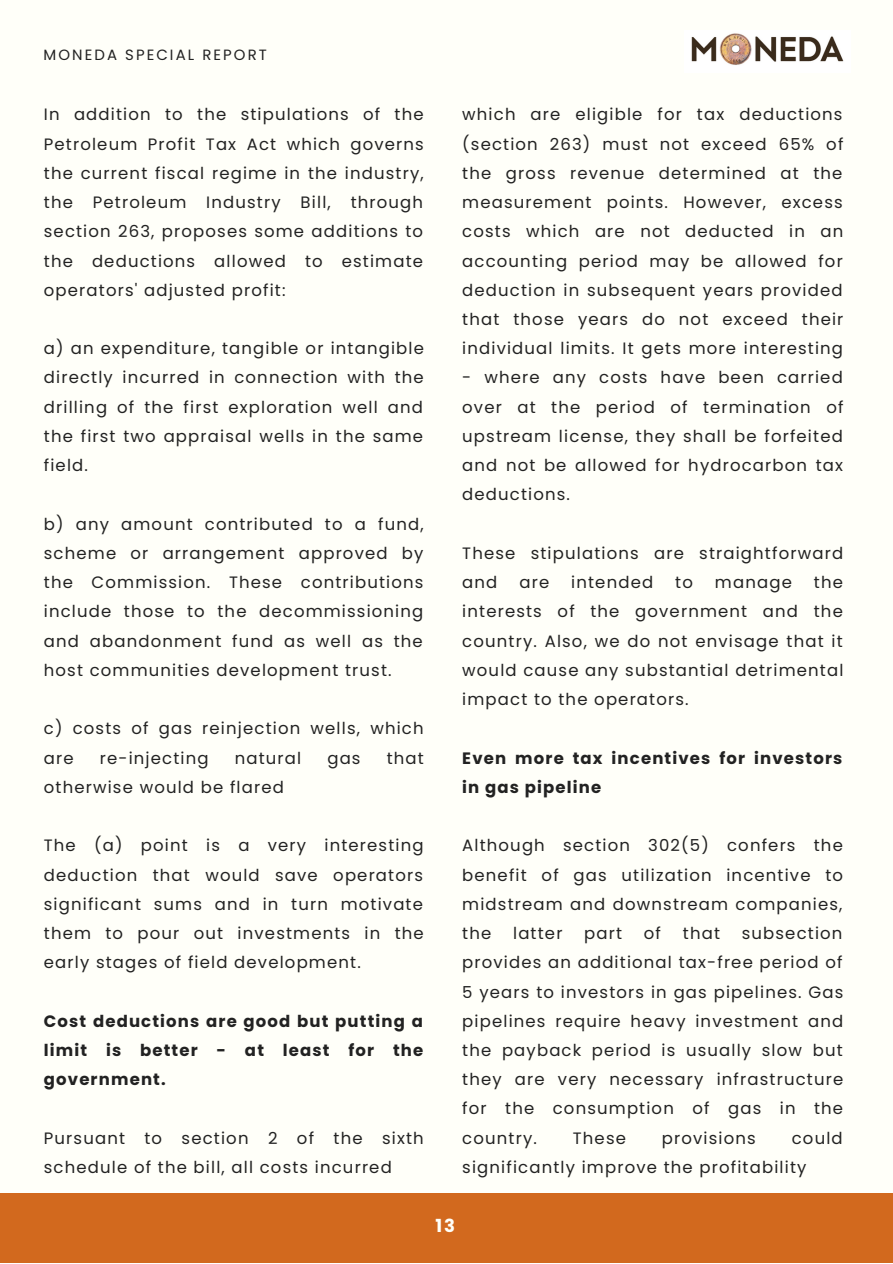
<style>
.page{position:relative;width:893px;height:1264px;background:#fff}
.page>*{position:absolute;margin:0;border:0;box-sizing:border-box;transform-origin:0 0}
.t1{font:700 18px "Poppins";color:#fffff9}
.t2{font:16.5px/29.2px "Poppins";letter-spacing:.07em;color:#222;text-align:justify}
.t3{font:700 16.5px/29.2px "Poppins";letter-spacing:.07em;color:#222;text-align:justify}
.t4{font:14.85px "Poppins";letter-spacing:.14em;color:#222}
</style>
<div class="page">
<div style="left:0;top:0;width:892px;height:1262px;background:#fffff9"></div>
<img style="left:691px;top:33px;width:153px;height:32px">
<div style="left:0;top:1193px;width:892px;height:69px;background:#d2691e"></div>
<p class="t4" style="left:44px;top:45px;width:225px">MONEDA SPECIAL REPORT</p>
<p class="t2" style="left:44px;top:100px;width:381px">In addition to the stipulations of the Petroleum Profit Tax Act which governs the current fiscal regime in the industry, the Petroleum Industry Bill, through section 263, proposes some additions to the deductions allowed to estimate operators' adjusted profit:</p>
<p class="t2" style="left:44px;top:334px;width:381px">a) an expenditure, tangible or intangible directly incurred in connection with the drilling of the first exploration well and the first two appraisal wells in the same field.</p>
<p class="t2" style="left:44px;top:509px;width:381px">b) any amount contributed to a fund, scheme or arrangement approved by the Commission. These contributions include those to the decommissioning and abandonment fund as well as the host communities development trust.</p>
<p class="t2" style="left:44px;top:714px;width:381px">c) costs of gas reinjection wells, which are</p>
<p class="t2" style="left:100px;top:743px;width:110px">re-injecting</p>
<p class="t2" style="left:235px;top:743px;width:68px">natural</p>
<p class="t2" style="left:327px;top:743px;width:35px">gas</p>
<p class="t2" style="left:386px;top:743px;width:39px">that</p>
<p class="t2" style="left:44px;top:772px;width:241px">otherwise would be flared</p>
<p class="t2" style="left:44px;top:831px;width:381px">The (a) point is a very interesting deduction that would save operators significant sums and in turn motivate them to pour out investments in the early stages of field development.</p>
<p class="t3" style="left:44px;top:1006px;width:381px">Cost deductions are good but putting a limit is better - at least for the government.</p>
<p class="t2" style="left:44px;top:1123px;width:381px">Pursuant to section 2 of the sixth schedule of the bill, all costs incurred</p>
<p class="t2" style="left:462px;top:100px;width:382px">which are eligible for tax deductions (section 263) must not exceed 65% of the gross revenue determined at the measurement points. However, excess costs which are not deducted in an accounting period may be allowed for deduction in subsequent years provided that those years do not exceed their individual limits. It gets more interesting</p>
<p class="t2" style="left:462px;top:363px;width:382px">- where any costs have been carried over at the period of termination of upstream license, they shall be forfeited and not be allowed for hydrocarbon tax deductions.</p>
<p class="t2" style="left:462px;top:538px;width:382px">These stipulations are straightforward and</p>
<p class="t2" style="left:519px;top:567px;width:31px">are</p>
<p class="t2" style="left:571px;top:567px;width:83px">intended</p>
<p class="t2" style="left:675px;top:567px;width:19px">to</p>
<p class="t2" style="left:715px;top:567px;width:78px">manage</p>
<p class="t2" style="left:462px;top:567px;width:382px;text-indent:351px">the interests of the government and the country. Also, we do not envisage that it would cause any substantial detrimental impact to the operators.</p>
<p class="t3" style="left:462px;top:743px;width:381px">Even more tax incentives for investors in gas pipeline</p>
<p class="t2" style="left:462px;top:831px;width:382px">Although section 302(5) confers the benefit of gas utilization incentive to midstream and downstream companies, the</p>
<p class="t2" style="left:513px;top:918px;width:51px">latter</p>
<p class="t2" style="left:584px;top:918px;width:39px">part</p>
<p class="t2" style="left:644px;top:918px;width:19px">of</p>
<p class="t2" style="left:682px;top:918px;width:39px">that</p>
<p class="t2" style="left:462px;top:918px;width:382px;text-indent:279px">subsection provides an additional tax-free period of 5 years to investors in gas pipelines. Gas pipelines require heavy investment and the payback period is usually slow but they are very necessary infrastructure for the consumption of gas in the country.</p>
<p class="t2" style="left:573px;top:1123px;width:55px">These</p>
<p class="t2" style="left:662px;top:1123px;width:95px">provisions</p>
<p class="t2" style="left:462px;top:1123px;width:382px;text-indent:329px">could significantly improve the profitability</p>
<p class="t1" style="left:435px;top:1213px;width:21px">13</p>
</div>
